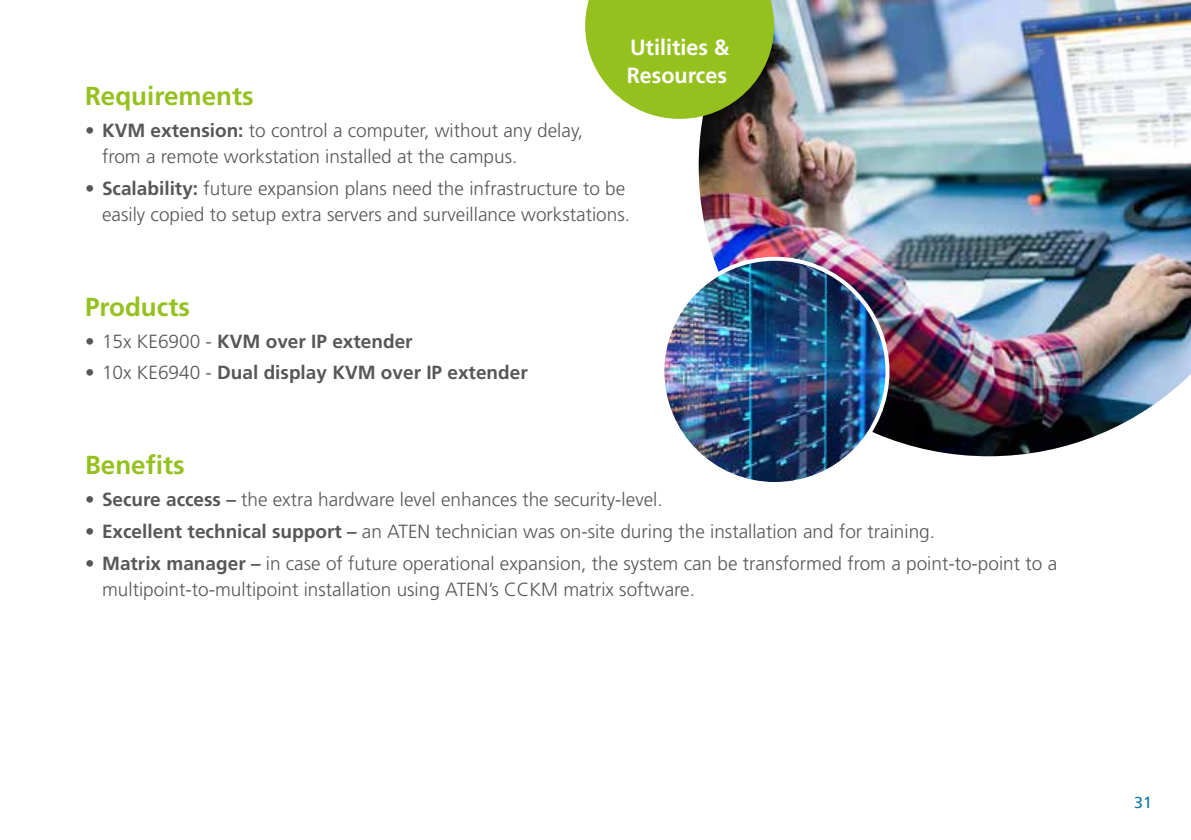
<style>
.page{position:relative;width:1191px;height:840px;background:#fff}
.page>*{position:absolute;margin:0;border:0;box-sizing:border-box;transform-origin:0 0}
.t1{font:700 26px "Frutiger";color:#95c11f}
.t2{font:700 22px/28px "Frutiger";color:#fff}
.t3{font:300 19px/26px "Frutiger";color:#575756}
.t4{font:700 19px "Frutiger";color:#575756}
.t5{font:16px "Frutiger LT";color:#0e7aa5}
.s1{font-weight:700}
.s2{font-weight:300}
</style>
<div class="page">
<img style="left:698px;top:0;width:493px;height:456px">
<svg style="left:585px;top:0;width:189px;height:119px;background:#95b933"></svg>
<img style="left:662px;top:258px;width:225px;height:225px;border-radius:112px">
<p class="t2" style="left:626px;top:33px;width:104px">Utilities &amp;<br>Resources</p>
<h1 class="t1" style="left:85px;top:81px;width:170px">Requirements</h1>
<p class="t3" style="left:102px;top:117px;width:482px;text-indent:-17px"><span class="s1">• KVM extension:</span> to control a computer, without any delay, from a remote workstation installed at the campus.</p>
<p class="t3" style="left:85px;top:175px;width:546px;text-align:right"><span class="s1">• Scalability:</span> future expansion plans need the infrastructure to be easily copied to setup extra servers and surveillance workstations.</p>
<h1 class="t1" style="left:85px;top:291px;width:106px">Products</h1>
<p class="t4" style="left:85px;top:330px;width:329px"><span class="s2">• 15x KE6900 -</span> KVM over IP extender</p>
<p class="t4" style="left:85px;top:361px;width:444px"><span class="s2">• 10x KE6940 -</span> Dual display KVM over IP extender</p>
<h1 class="t1" style="left:85px;top:450px;width:101px">Benefits</h1>
<p class="t3" style="left:85px;top:486px;width:579px"><span class="s1">• Secure access –</span> the extra hardware level enhances the security-level.</p>
<p class="t3" style="left:85px;top:518px;width:851px"><span class="s1">• Excellent technical support –</span> an ATEN technician was on-site during the installation and for training.</p>
<p class="t3" style="left:102px;top:549px;width:956px;text-indent:-17px"><span class="s1">• Matrix manager –</span> in case of future operational expansion, the system can be transformed from a point-to-point to a multipoint-to-multipoint installation using ATEN’s CCKM matrix software.</p>
<p class="t5" style="left:1134px;top:792px;width:19px">31</p>
</div>
